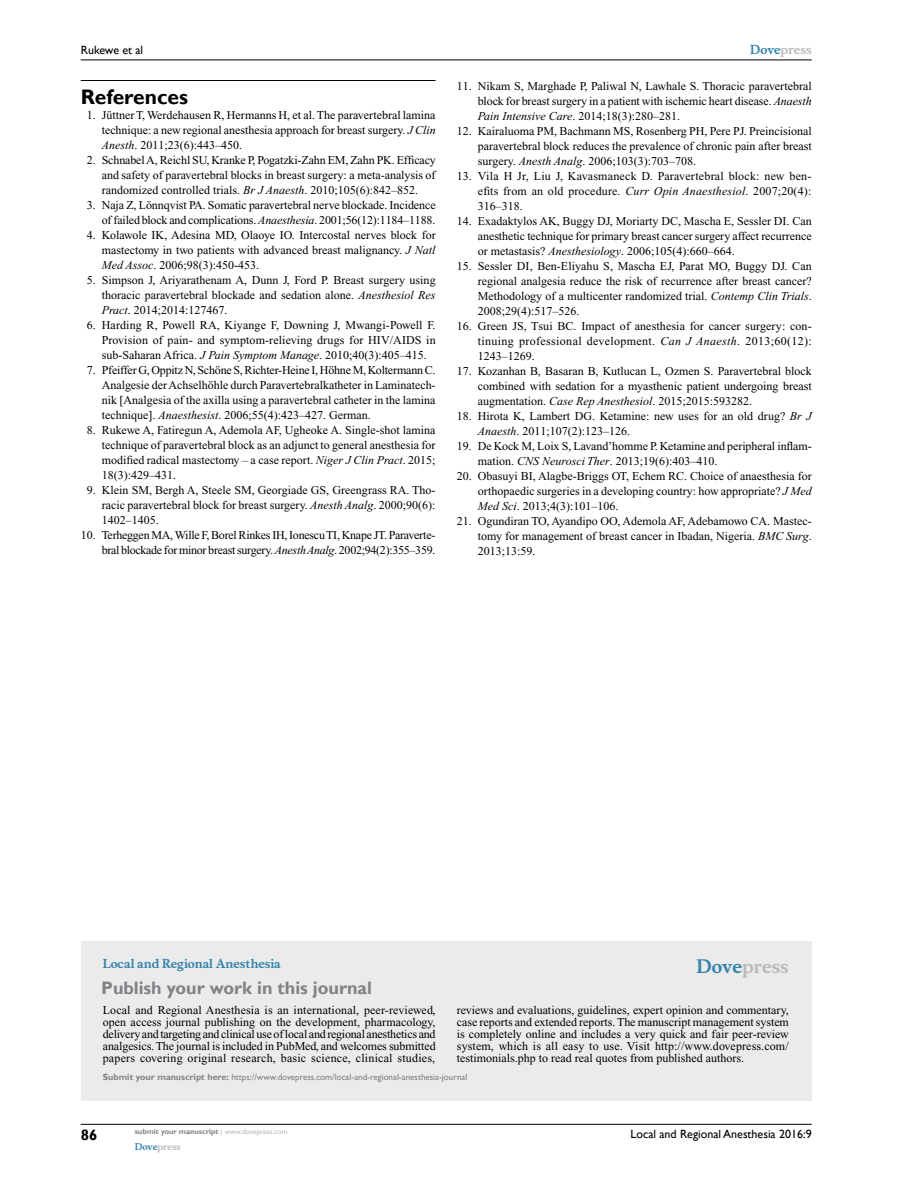
<style>
.page{position:relative;width:918px;height:1188px;background:#fff}
.page>*{position:absolute;margin:0;border:0;box-sizing:border-box;transform-origin:0 0}
.t1{font:700 21px "Gill Sans";color:#000}
.t2{font:700 18px "Gill Sans";color:#808285}
.t3{font:700 18px "Musee";color:#b8babc}
.t4{font:700 15px "Gill Sans";color:#000}
.t5{font:12px/15px "Times New Roman";color:#000;text-align:justify}
.t6{font:12px/15px "Times New Roman";letter-spacing:-.025em;color:#000;text-align:right}
.t7{font:12px "Gill Sans";color:#000}
.t8{font:700 12px "Musee";color:#3785ad}
.t9{font:700 12px "Musee";color:#b8babc}
.t10{font:9px "Gill Sans";color:#808285}
.t11{font:700 9px "Musee";color:#b8babc}
.t12{font:700 7.5px "Gill Sans";color:#808285}
.s1{font-style:italic}
.s2{color:#3785ad}
.s3{font-weight:700}
.s4{font-weight:400;color:#b8babc}
</style>
<div class="page">
<div style="left:81px;top:941px;width:731px;height:160px;background:#ebebec"></div>
<hr style="left:81px;top:1124px;width:731px;height:1px;background:#000">
<hr style="left:81px;top:60px;width:731px;height:1px;background:#000">
<hr style="left:81px;top:80px;width:355px;height:1px;background:#000">
<p class="t7" style="left:81px;top:43px;width:64px">Rukewe et al</p>
<h1 class="t1" style="left:81px;top:84px;width:109px">References</h1>
<p class="t5" style="left:102px;top:107px;width:335px;text-indent:-15px">1. Jüttner T, Werdehausen R, Hermanns H, et al. The paravertebral lamina technique: a new regional anesthesia approach for breast surgery. <span class="s1">J Clin Anesth</span>. 2011;23(6):443–450.</p>
<p class="t5" style="left:102px;top:152px;width:335px;text-indent:-15px">2. Schnabel A, Reichl SU, Kranke P, Pogatzki-Zahn EM, Zahn PK. Efficacy and safety of paravertebral blocks in breast surgery: a meta-analysis of randomized controlled trials. <span class="s1">Br J Anaesth</span>. 2010;105(6):842–852.</p>
<p class="t5" style="left:87px;top:197px;width:350px;text-align:right">3. Naja Z, Lönnqvist PA. Somatic paravertebral nerve blockade. Incidence of failed block and complications. <span class="s1">Anaesthesia</span>. 2001;56(12):1184–1188.</p>
<p class="t5" style="left:102px;top:227px;width:335px;text-indent:-15px">4. Kolawole IK, Adesina MD, Olaoye IO. Intercostal nerves block for mastectomy in two patients with advanced breast malignancy. <span class="s1">J Natl Med Assoc</span>. 2006;98(3):450‑453.</p>
<p class="t5" style="left:102px;top:272px;width:335px;text-indent:-15px">5. Simpson J, Ariyarathenam A, Dunn J, Ford P. Breast surgery using thoracic paravertebral blockade and sedation alone. <span class="s1">Anesthesiol Res Pract</span>. 2014;2014:127467.</p>
<p class="t5" style="left:102px;top:317px;width:335px;text-indent:-15px">6. Harding R, Powell RA, Kiyange F, Downing J, Mwangi-Powell F.<br>Provision of pain- and symptom-relieving drugs for HIV/AIDS in sub-Saharan Africa. <span class="s1">J Pain Symptom Manage</span>. 2010;40(3):405–415.</p>
<p class="t5" style="left:102px;top:362px;width:335px;text-indent:-15px">7. Pfeiffer G, Oppitz N, Schöne S, Richter-Heine I, Höhne M, Koltermann C.<br>Analgesie der Achselhöhle durch Paravertebralkatheter in Laminatech&shy;nik [Analgesia of the axilla using a paravertebral catheter in the lamina technique]. <span class="s1">Anaesthesist</span>. 2006;55(4):423–427. German.</p>
<p class="t5" style="left:102px;top:422px;width:335px;text-indent:-15px">8. Rukewe A, Fatiregun A, Ademola AF, Ugheoke A. Single-shot lamina technique of paravertebral block as an adjunct to general anesthesia for modified radical mastectomy – a case report. <span class="s1">Niger J Clin Pract</span>. 2015; 18(3):429–431.</p>
<p class="t5" style="left:102px;top:482px;width:335px;text-indent:-15px">9. Klein SM, Bergh A, Steele SM, Georgiade GS, Greengrass RA. Tho&shy;racic paravertebral block for breast surgery. <span class="s1">Anesth Analg</span>. 2000;90(6):<br>1402–1405.</p>
<p class="t6" style="left:81px;top:527px;width:356px">10. Terheggen MA, Wille F, Borel Rinkes IH, Ionescu TI, Knape JT. Paraverte&shy;bral blockade for minor breast surgery. <span class="s1">Anesth Analg</span>. 2002;94(2):355–359.</p>
<p class="t9" style="left:750px;top:43px;width:63px"><span class="s2">Dove</span>press</p>
<p class="t5" style="left:478px;top:79px;width:335px;text-indent:-21px">11. Nikam S, Marghade P, Paliwal N, Lawhale S. Thoracic paravertebral block for breast surgery in a patient with ischemic heart disease. <span class="s1">Anaesth Pain Intensive Care</span>. 2014;18(3):280–281.</p>
<p class="t5" style="left:478px;top:124px;width:335px;text-indent:-21px">12. Kairaluoma PM, Bachmann MS, Rosenberg PH, Pere PJ. Preincisional paravertebral block reduces the prevalence of chronic pain after breast surgery. <span class="s1">Anesth Analg</span>. 2006;103(3):703–708.</p>
<p class="t5" style="left:478px;top:169px;width:335px;text-indent:-21px">13. Vila H Jr, Liu J, Kavasmaneck D. Paravertebral block: new ben&shy;efits from an old procedure. <span class="s1">Curr Opin Anaesthesiol</span>. 2007;20(4):<br>316–318.</p>
<p class="t5" style="left:478px;top:214px;width:335px;text-indent:-21px">14. Exadaktylos AK, Buggy DJ, Moriarty DC, Mascha E, Sessler DI. Can anesthetic technique for primary breast cancer surgery affect recurrence or metastasis? <span class="s1">Anesthesiology</span>. 2006;105(4):660–664.</p>
<p class="t5" style="left:478px;top:259px;width:335px;text-indent:-21px">15. Sessler DI, Ben-Eliyahu S, Mascha EJ, Parat MO, Buggy DJ. Can regional analgesia reduce the risk of recurrence after breast cancer?<br>Methodology of a multicenter randomized trial. <span class="s1">Contemp Clin Trials</span>.<br>2008;29(4):517–526.</p>
<p class="t5" style="left:478px;top:319px;width:335px;text-indent:-21px">16. Green JS, Tsui BC. Impact of anesthesia for cancer surgery: con&shy;tinuing professional development. <span class="s1">Can J Anaesth</span>. 2013;60(12):<br>1243–1269.</p>
<p class="t5" style="left:478px;top:364px;width:335px;text-indent:-21px">17. Kozanhan B, Basaran B, Kutlucan L, Ozmen S. Paravertebral block combined with sedation for a myasthenic patient undergoing breast augmentation. <span class="s1">Case Rep Anesthesiol</span>. 2015;2015:593282.</p>
<p class="t5" style="left:478px;top:409px;width:335px;text-indent:-21px">18. Hirota K, Lambert DG. Ketamine: new uses for an old drug? <span class="s1">Br J<br>Anaesth</span>. 2011;107(2):123–126.</p>
<p class="t5" style="left:478px;top:439px;width:335px;text-indent:-21px">19. De Kock M, Loix S, Lavand’homme P. Ketamine and peripheral inflam&shy;mation. <span class="s1">CNS Neurosci Ther</span>. 2013;19(6):403–410.</p>
<p class="t5" style="left:478px;top:469px;width:335px;text-indent:-21px">20. Obasuyi BI, Alagbe-Briggs OT, Echem RC. Choice of anaesthesia for orthopaedic surgeries in a developing country: how appropriate? <span class="s1">J Med Med Sci</span>. 2013;4(3):101–106.</p>
<p class="t5" style="left:478px;top:514px;width:335px;text-indent:-21px">21. Ogundiran TO, Ayandipo OO, Ademola AF, Adebamowo CA. Mastec&shy;tomy for management of breast cancer in Ibadan, Nigeria. <span class="s1">BMC Surg</span>.<br>2013;13:59.</p>
<p class="t8" style="left:103px;top:956px;width:180px">Local and Regional Anesthesia</p>
<h2 class="t2" style="left:101px;top:977px;width:272px">Publish your work in this journal</h2>
<h2 class="t3" style="left:697px;top:955px;width:94px"><span class="s2">Dove</span>press</h2>
<p class="t5" style="left:103px;top:1004px;width:334px;line-height:12px">Local and Regional Anesthesia is an international, peer-reviewed, open access journal publishing on the development, pharmacology, delivery and targeting and clinical use of local and regional anesthetics and analgesics. The journal is included in PubMed, and welcomes submitted papers covering original research, basic science, clinical studies,</p>
<p class="t5" style="left:457px;top:1004px;width:334px;line-height:12px">reviews and evaluations, guidelines, expert opinion and commentary, case reports and extended reports. The manuscript management system is completely online and includes a very quick and fair peer-review system, which is all easy to use. Visit http://www.dovepress.com/ testimonials.php to read real quotes from published authors.</p>
<p class="t10" style="left:103px;top:1072px;width:366px"><span class="s3">Submit your manuscript here:</span> https://www.dovepress.com/local-and-regional-anesthesia-journal</p>
<p class="t4" style="left:81px;top:1126px;width:18px">86</p>
<p class="t12" style="left:135px;top:1127px;width:154px">submit your manuscript <span class="s4">| www.dovepress.com</span></p>
<p class="t11" style="left:135px;top:1141px;width:48px"><span class="s2">Dove</span>press</p>
<p class="t7" style="left:631px;top:1127px;width:183px">Local and Regional Anesthesia 2016:9</p>
</div>
